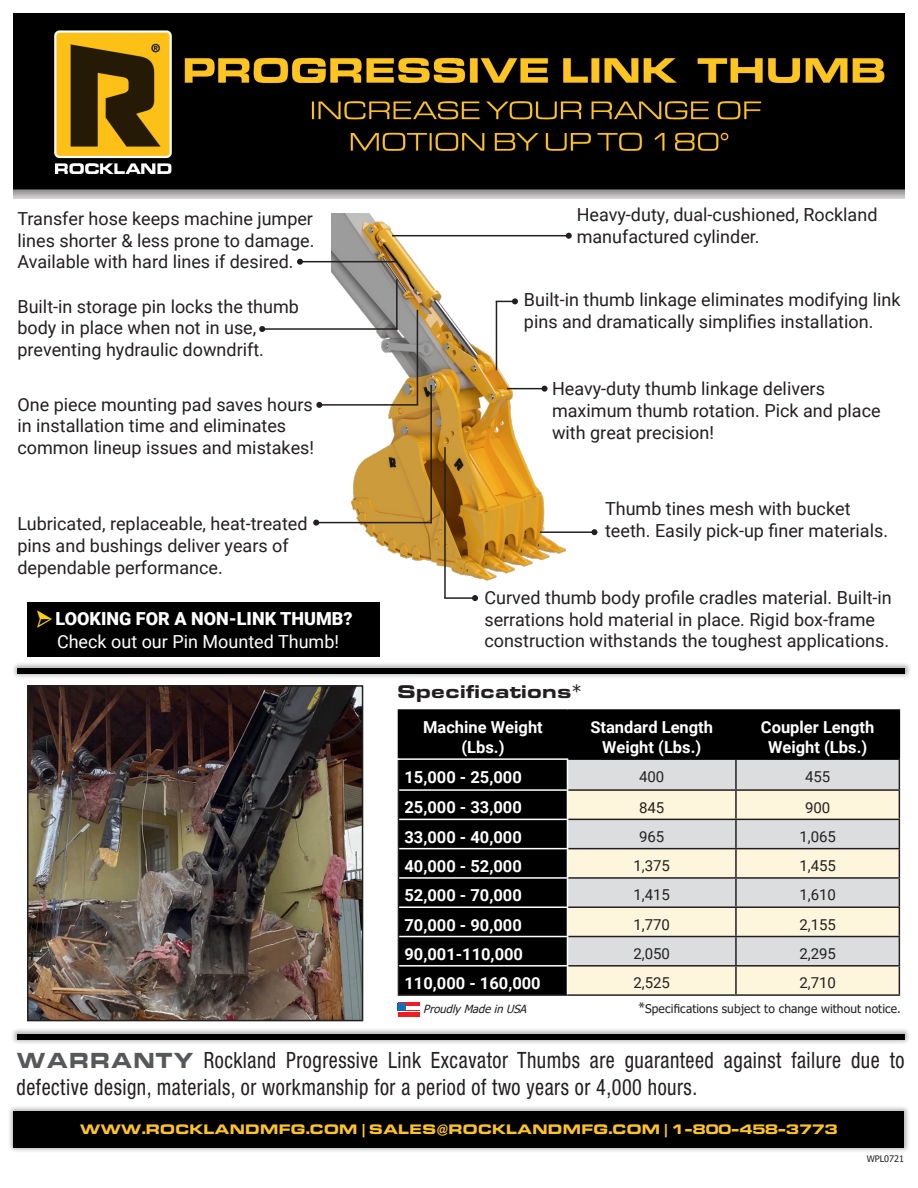
<style>
.page{position:relative;width:918px;height:1188px;background:#fff}
.page>*{position:absolute;margin:0;border:0;box-sizing:border-box;transform-origin:0 0}
.t1{font:condensed 22.5px/27px "Helvetica Neue LT Pro";letter-spacing:.025em;color:#231f20;scale:.9 1}
.t2{font:18px/21.6px "Roboto";color:#231f20}
.t3{font:18px "Roboto";color:#fff}
.t4{font:900 18px "Roboto";color:#fff}
.t5{font:700 expanded 18px "Eurostile BQ";color:#231f20}
.t6{font:700 16.5px/19.8px "Roboto";color:#fff;text-align:center}
.t7{font:15px "Roboto";color:#231f20}
.t8{font:700 expanded 13.5px "Eurostile BQ";color:#fec427}
.t9{font:12px "Tahoma";letter-spacing:.01em;color:#231f20}
.t10{font:italic 11.25px "Tahoma";color:#231f20}
.t11{font:9px "Tahoma";color:#231f20}
.s1{font-family:"Tahoma";font-weight:400;font-stretch:normal}
.s2{font-family:"Myriad Pro";font-size:15.75px}
.s3{font-family:"Eurostile Extended";font-weight:900;font-stretch:normal;color:#57585a}
</style>
<div class="page">
<img style="left:14px;top:14px;width:890px;height:185px">
<div style="left:10px;top:1027px;width:901px;height:19px;background:#231f20;opacity:.33"></div>
<div style="left:17px;top:1034px;width:887px;height:6px;background:#000"></div>
<div style="left:7px;top:1105px;width:903px;height:49px;background:#231f20;opacity:.33"></div>
<div style="left:14px;top:1111px;width:890px;height:36px;background:#000"></div>
<div style="left:399px;top:711px;width:500px;height:283px;background:#000"></div>
<div style="left:568px;top:760px;width:331px;height:29px;background:#dcdddf"></div>
<svg style="left:568px;top:791px;width:331px;height:203px;background:#ede8dc"></svg>
<hr style="left:735px;top:760px;width:2px;height:29px;background:#231f20">
<hr style="left:568px;top:789px;width:168px;height:2px;background:#231f20">
<hr style="left:736px;top:789px;width:164px;height:2px;background:#231f20">
<hr style="left:735px;top:791px;width:2px;height:28px;background:#231f20">
<hr style="left:568px;top:819px;width:168px;height:1px;background:#231f20">
<hr style="left:736px;top:819px;width:164px;height:1px;background:#231f20">
<hr style="left:735px;top:820px;width:2px;height:28px;background:#231f20">
<hr style="left:568px;top:848px;width:168px;height:1px;background:#231f20">
<hr style="left:736px;top:848px;width:164px;height:1px;background:#231f20">
<hr style="left:735px;top:849px;width:2px;height:28px;background:#231f20">
<hr style="left:568px;top:877px;width:168px;height:2px;background:#231f20">
<hr style="left:736px;top:877px;width:164px;height:2px;background:#231f20">
<hr style="left:735px;top:879px;width:2px;height:27px;background:#231f20">
<hr style="left:735px;top:908px;width:2px;height:28px;background:#231f20">
<hr style="left:568px;top:936px;width:168px;height:1px;background:#231f20">
<hr style="left:736px;top:936px;width:164px;height:1px;background:#231f20">
<hr style="left:735px;top:937px;width:2px;height:28px;background:#231f20">
<hr style="left:568px;top:965px;width:168px;height:2px;background:#231f20">
<hr style="left:736px;top:965px;width:164px;height:2px;background:#231f20">
<hr style="left:735px;top:967px;width:2px;height:27px;background:#231f20">
<svg style="left:899px;top:760px;width:1px;height:234px"></svg>
<hr style="left:567px;top:994px;width:169px;height:2px;background:#231f20">
<hr style="left:736px;top:994px;width:164px;height:2px;background:#231f20">
<hr style="left:398px;top:760px;width:1px;height:30px;background:#231f20">
<svg style="left:398px;top:790px;width:1px;height:29px"></svg>
<hr style="left:398px;top:819px;width:1px;height:30px;background:#231f20">
<svg style="left:398px;top:849px;width:1px;height:58px"></svg>
<hr style="left:398px;top:907px;width:1px;height:30px;background:#231f20">
<svg style="left:398px;top:937px;width:1px;height:57px"></svg>
<hr style="left:399px;top:906px;width:169px;height:2px;background:#fff">
<hr style="left:399px;top:936px;width:169px;height:1px;background:#fff">
<svg style="left:567px;top:760px;width:1px;height:234px"></svg>
<hr style="left:398px;top:711px;width:1px;height:47px;background:#000">
<hr style="left:567px;top:709px;width:169px;height:2px;background:#000">
<hr style="left:567px;top:711px;width:1px;height:47px;background:#000">
<hr style="left:736px;top:709px;width:164px;height:2px;background:#000">
<hr style="left:735px;top:711px;width:2px;height:47px;background:#000">
<hr style="left:899px;top:711px;width:1px;height:47px;background:#000">
<hr style="left:568px;top:758px;width:168px;height:2px;background:#000">
<hr style="left:736px;top:758px;width:164px;height:2px;background:#000">
<hr style="left:398px;top:709px;width:169px;height:2px;background:#000">
<hr style="left:398px;top:758px;width:170px;height:2px;background:#fff">
<hr style="left:399px;top:789px;width:169px;height:2px;background:#fff">
<hr style="left:399px;top:819px;width:169px;height:1px;background:#fff">
<hr style="left:399px;top:848px;width:169px;height:1px;background:#fff">
<hr style="left:399px;top:877px;width:169px;height:2px;background:#fff">
<hr style="left:399px;top:965px;width:169px;height:2px;background:#fff">
<hr style="left:568px;top:906px;width:168px;height:2px;background:#231f20">
<hr style="left:736px;top:906px;width:164px;height:2px;background:#231f20">
<hr style="left:398px;top:994px;width:169px;height:2px;background:#231f20">
<svg style="left:398px;top:1003px;width:21px;height:14px"></svg>
<div style="left:11px;top:661px;width:901px;height:19px;background:#231f20;opacity:.33"></div>
<div style="left:17px;top:668px;width:888px;height:6px;background:#000"></div>
<img style="left:332px;top:214px;width:234px;height:367px">
<hr style="left:300px;top:261px;width:98px;height:1px;background:#231f20">
<svg style="left:297px;top:259px;width:6px;height:6px"></svg>
<hr style="left:262px;top:328px;width:136px;height:2px;background:#231f20">
<svg style="left:259px;top:326px;width:6px;height:6px"></svg>
<hr style="left:316px;top:522px;width:116px;height:1px;background:#231f20">
<svg style="left:313px;top:520px;width:6px;height:6px"></svg>
<hr style="left:392px;top:235px;width:177px;height:1px;background:#231f20">
<svg style="left:566px;top:233px;width:6px;height:6px"></svg>
<hr style="left:540px;top:531px;width:54px;height:2px;background:#231f20">
<svg style="left:591px;top:529px;width:6px;height:6px"></svg>
<hr style="left:444px;top:597px;width:31px;height:2px;background:#231f20">
<svg style="left:472px;top:595px;width:6px;height:6px"></svg>
<img style="left:30px;top:688px;width:330px;height:330px">
<div style="left:27px;top:685px;width:336px;height:336px;border:2px solid #231f20"></div>
<div style="left:27px;top:602px;width:352px;height:55px;background:#000"></div>
<hr style="left:396px;top:279px;width:2px;height:50px;background:#231f20">
<hr style="left:444px;top:447px;width:2px;height:151px;background:#231f20">
<svg style="left:496px;top:298px;width:22px;height:6px"></svg>
<hr style="left:496px;top:301px;width:1px;height:69px;background:#231f20">
<hr style="left:507px;top:388px;width:38px;height:1px;background:#231f20">
<svg style="left:542px;top:386px;width:6px;height:6px"></svg>
<hr style="left:430px;top:385px;width:2px;height:138px;background:#231f20">
<hr style="left:319px;top:404px;width:99px;height:2px;background:#231f20">
<svg style="left:316px;top:402px;width:6px;height:6px"></svg>
<hr style="left:417px;top:310px;width:1px;height:95px;background:#231f20">
<p class="t2" style="left:17px;top:207px;width:298px;text-align:justify">Transfer hose keeps machine jumper lines shorter &amp; less prone to damage.<br>Available with hard lines if desired.</p>
<p class="t2" style="left:17px;top:295px;width:283px">Built-in storage pin locks the thumb body in place when not in use, preventing hydraulic downdrift.</p>
<p class="t2" style="left:17px;top:393px;width:298px">One piece mounting pad saves hours in installation time and eliminates common lineup issues and mistakes!</p>
<p class="t2" style="left:17px;top:513px;width:292px">Lubricated, replaceable, heat-treated pins and bushings deliver years of dependable performance.</p>
<p class="t4" style="left:56px;top:606px;width:299px">LOOKING FOR A NON-LINK THUMB?</p>
<p class="t3" style="left:57px;top:629px;width:284px">Check out our Pin Mounted Thumb!</p>
<p class="t2" style="left:577px;top:203px;width:302px">Heavy-duty, dual-cushioned, Rockland manufactured cylinder.</p>
<p class="t2" style="left:524px;top:289px;width:378px">Built-in thumb linkage eliminates modifying link pins and dramatically simplifies installation.</p>
<p class="t2" style="left:552px;top:378px;width:330px">Heavy-duty thumb linkage delivers maximum thumb rotation. Pick and place with great precision!</p>
<p class="t2" style="left:605px;top:497px;width:285px">Thumb tines mesh with bucket teeth. Easily pick-up finer materials.</p>
<p class="t2" style="left:484px;top:586px;width:409px">Curved thumb body profile cradles material. Built-in</p>
<p class="t2" style="left:484px;top:608px;width:392px">serrations hold material in place. Rigid box-frame</p>
<p class="t2" style="left:484px;top:629px;width:406px">construction withstands the toughest applications.</p>
<p class="t5" style="left:398px;top:681px;width:186px">Specifications<span class="s1">*</span></p>
<p class="t6" style="left:423px;top:717px;width:121px">Machine Weight (Lbs.)</p>
<p class="t6" style="left:590px;top:717px;width:124px">Standard Length<br>Weight (Lbs.)</p>
<p class="t6" style="left:761px;top:717px;width:115px">Coupler Length<br>Weight (Lbs.)</p>
<p class="t6" style="left:404px;top:767px;width:119px">15,000 - 25,000</p>
<p class="t7" style="left:639px;top:767px;width:27px">400</p>
<p class="t7" style="left:805px;top:767px;width:27px">455</p>
<p class="t6" style="left:404px;top:797px;width:119px">25,000 - 33,000</p>
<p class="t7" style="left:639px;top:797px;width:27px">845</p>
<p class="t7" style="left:805px;top:797px;width:27px">900</p>
<p class="t6" style="left:404px;top:826px;width:119px">33,000 - 40,000</p>
<p class="t7" style="left:639px;top:826px;width:27px">965</p>
<p class="t7" style="left:799px;top:826px;width:38px">1,065</p>
<p class="t6" style="left:404px;top:856px;width:119px">40,000 - 52,000</p>
<p class="t7" style="left:633px;top:855px;width:38px">1,375</p>
<p class="t7" style="left:799px;top:855px;width:38px">1,455</p>
<p class="t6" style="left:404px;top:885px;width:119px">52,000 - 70,000</p>
<p class="t7" style="left:633px;top:885px;width:38px">1,415</p>
<p class="t7" style="left:799px;top:885px;width:38px">1,610</p>
<p class="t6" style="left:404px;top:914px;width:119px">70,000 - 90,000</p>
<p class="t7" style="left:633px;top:914px;width:38px">1,770</p>
<p class="t7" style="left:799px;top:914px;width:38px">2,155</p>
<p class="t6" style="left:404px;top:943px;width:120px">90,001-110,000</p>
<p class="t7" style="left:633px;top:943px;width:38px">2,050</p>
<p class="t7" style="left:799px;top:943px;width:38px">2,295</p>
<p class="t6" style="left:404px;top:973px;width:138px">110,000 - 160,000</p>
<p class="t7" style="left:633px;top:972px;width:38px">2,525</p>
<p class="t7" style="left:799px;top:972px;width:38px">2,710</p>
<p class="t10" style="left:423px;top:1002px;width:109px">ProudlyMadeinUSA</p>
<p class="t9" style="left:639px;top:1001px;width:264px"><span class="s2">*</span>Specifications subject to change without notice.</p>
<p class="t1" style="left:17px;top:1046px;width:988px"><span class="s3">WARRANTY</span> Rockland Progressive Link Excavator Thumbs are guaranteed against failure due to defective design, materials, or workmanship for a period of two years or 4,000 hours.</p>
<p class="t8" style="left:80px;top:1121px;width:759px">WWW.ROCKLANDMFG.COM | SALES@ROCKLANDMFG.COM | 1-800-458-3773</p>
<p class="t11" style="left:867px;top:1153px;width:39px">WPL0721</p>
</div>
